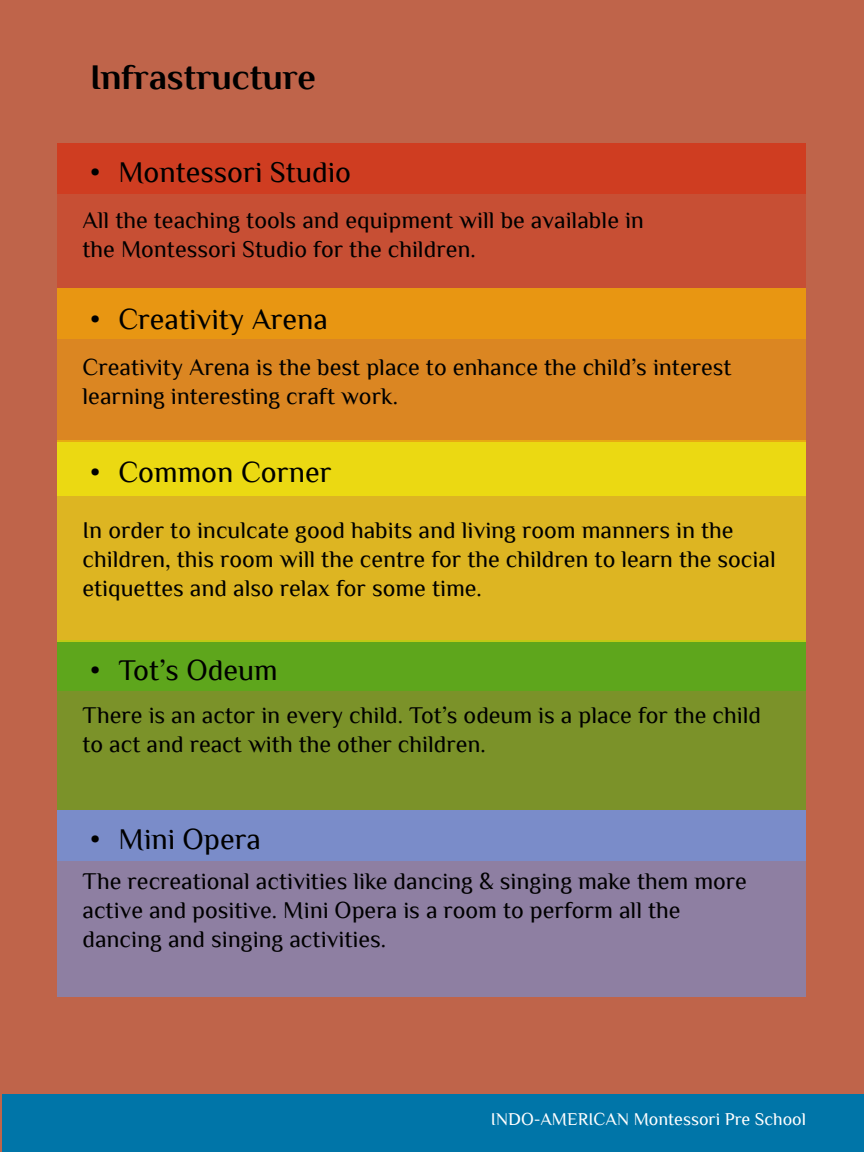
<style>
.page{position:relative;width:864px;height:1152px;background:#bf644a}
.page>*{position:absolute;margin:0;border:0;box-sizing:border-box;transform-origin:0 0}
.t1{font:700 36px "Philosopher";color:#000}
.t2{font:30px "Philosopher";color:#000}
.t3{font:24px/28.8px "Philosopher";color:#000}
.t4{font:18px "Philosopher";color:#fff}
</style>
<div class="page">
<div style="left:58px;top:143px;width:748px;height:51px;background:#cf3d21"></div>
<div style="left:58px;top:440px;width:748px;height:55px;background:#ebd912"></div>
<div style="left:58px;top:641px;width:748px;height:50px;background:#5ea61c"></div>
<div style="left:58px;top:810px;width:748px;height:51px;background:#7a8cc9"></div>
<div style="left:58px;top:288px;width:748px;height:51px;background:#e89612"></div>
<div style="left:58px;top:194px;width:748px;height:94px;background:#c74f34"></div>
<div style="left:58px;top:494px;width:748px;height:148px;background:#ddb522"></div>
<div style="left:58px;top:691px;width:748px;height:119px;background:#7b9229"></div>
<div style="left:58px;top:861px;width:748px;height:135px;background:#8e7fa2"></div>
<div style="left:58px;top:335px;width:748px;height:107px;background:#db8622"></div>
<div style="left:2px;top:1094px;width:862px;height:58px;background:#0075a8"></div>
<h1 class="t1" style="left:90px;top:58px;width:227px">Infrastructure</h1>
<p class="t2" style="left:90px;top:157px;width:263px">• Montessori Studio</p>
<p class="t3" style="left:82px;top:206px;width:563px">All the teaching tools and equipment will be available in the Montessori Studio for the children.</p>
<p class="t2" style="left:90px;top:303px;width:239px">• Creativity Arena</p>
<p class="t3" style="left:82px;top:353px;width:651px">Creativity Arena is the best place to enhance the child’s interest learning interesting craft work.</p>
<p class="t2" style="left:90px;top:457px;width:243px">• Common Corner</p>
<p class="t3" style="left:82px;top:516px;width:695px">In order to inculcate good habits and living room manners in the children, this room will the centre for the children to learn the social etiquettes and also relax for some time.</p>
<p class="t2" style="left:90px;top:654px;width:189px">• Tot’s Odeum</p>
<p class="t3" style="left:82px;top:701px;width:680px">There is an actor in every child. Tot’s odeum is a place for the child to act and react with the other children.</p>
<p class="t2" style="left:90px;top:823px;width:173px">• Mini Opera</p>
<p class="t3" style="left:82px;top:867px;width:666px">The recreational activities like dancing &amp; singing make them more active and positive. Mini Opera is a room to perform all the dancing and singing activities.</p>
<p class="t4" style="left:491px;top:1110px;width:317px">INDO-AMERICAN Montessori Pre School</p>
</div>
